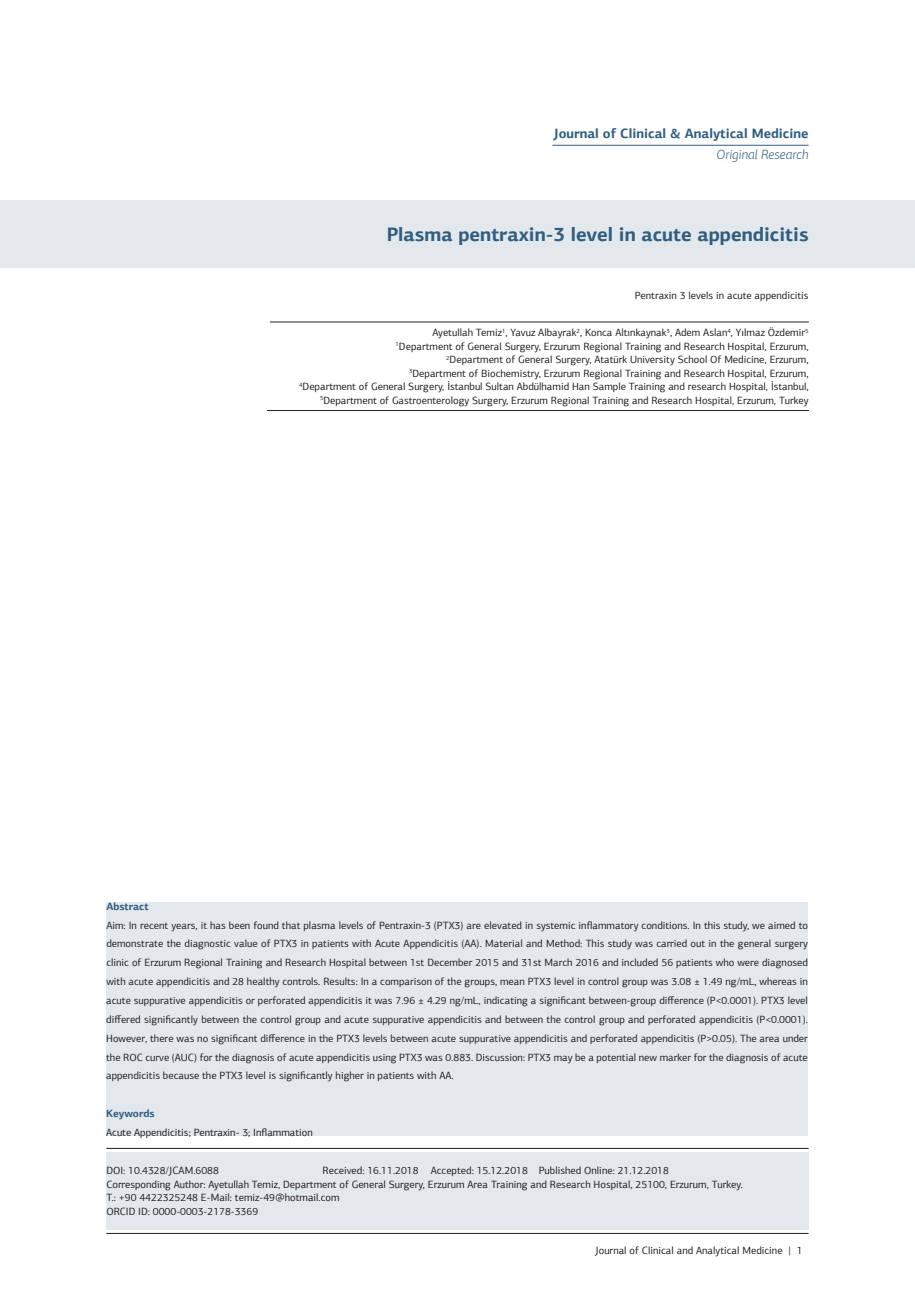
<style>
.page{position:relative;width:915px;height:1306px;background:#fff}
.page>*{position:absolute;margin:0;border:0;box-sizing:border-box;transform-origin:0 0}
.t1{font:700 19.5px "PF Agora Sans Pro";color:#315e80}
.t2{font:700 13.5px "PF Agora Sans Pro";color:#315e80}
.t3{font:italic 300 13.5px "PF Agora Sans Pro";color:#315e80}
.t4{font:10.5px/13.5px "PF Agora Sans Pro";color:#231f20;text-align:right}
.t5{font:700 10.5px "PF Agora Sans Pro";color:#315e80}
</style>
<div class="page">
<hr style="left:106px;top:1233px;width:702px;height:1px;background:#231f20">
<div style="left:0;top:200px;width:914px;height:68px;background:#e2e8eb"></div>
<hr style="left:106px;top:1148px;width:702px;height:1px;background:#231f20">
<hr style="left:270px;top:322px;width:538px;height:1px;background:#231f20">
<hr style="left:552px;top:145px;width:256px;height:1px;background:#315e80">
<hr style="left:267px;top:410px;width:541px;height:1px;background:#231f20">
<div style="left:106px;top:1151px;width:702px;height:78px;background:#e2e8eb"></div>
<div style="left:106px;top:901px;width:701px;height:234px;background:#e2e8eb"></div>
<p class="t2" style="left:553px;top:125px;width:256px">Journal of Clinical &amp; Analytical Medicine</p>
<p class="t3" style="left:716px;top:146px;width:94px">Original Research</p>
<h1 class="t1" style="left:386px;top:222px;width:423px">Plasma pentraxin-3 level in acute appendicitis</h1>
<p class="t4" style="left:634px;top:288px;width:175px">Pentraxin 3 levels in acute appendicitis</p>
<p class="t4" style="left:299px;top:326px;width:510px">Ayetullah Temiz<sup>1</sup>, Yavuz Albayrak<sup>2</sup>, Konca Altınkaynak<sup>3</sup>, Adem Aslan<sup>4</sup>, Yılmaz Özdemir<sup>5<br>1</sup>Department of General Surgery, Erzurum Regional Training and Research Hospital, Erzurum,<br><sup>2</sup>Department of General Surgery, Atatürk University School Of Medicine, Erzurum,<br><sup>3</sup>Department of Biochemistry, Erzurum Regional Training and Research Hospital, Erzurum,<br><sup>4</sup>Department of General Surgery, İstanbul Sultan Abdülhamid Han Sample Training and research Hospital, İstanbul, <sup>5</sup>Department of Gastroenterology Surgery, Erzurum Regional Training and Research Hospital, Erzurum, Turkey</p>
<p class="t5" style="left:106px;top:899px;width:44px">Abstract</p>
<p class="t4" style="left:106px;top:915px;width:703px;line-height:18.9px;text-align:justify">Aim: In recent years, it has been found that plasma levels of Pentraxin-3 (PTX3) are elevated in systemic inflammatory conditions. In this study, we aimed to demonstrate the diagnostic value of PTX3 in patients with Acute Appendicitis (AA). Material and Method: This study was carried out in the general surgery clinic of Erzurum Regional Training and Research Hospital between 1st December 2015 and 31st March 2016 and included 56 patients who were diagnosed with acute appendicitis and 28 healthy controls. Results: In a comparison of the groups, mean PTX3 level in control group was 3.08 ± 1.49 ng/mL, whereas in acute suppurative appendicitis or perforated appendicitis it was 7.96 ± 4.29 ng/mL, indicating a significant between-group difference (P&lt;0.0001). PTX3 level differed significantly between the control group and acute suppurative appendicitis and between the control group and perforated appendicitis (P&lt;0.0001).<br>However, there was no significant difference in the PTX3 levels between acute suppurative appendicitis and perforated appendicitis (P&gt;0.05). The area under the ROC curve (AUC) for the diagnosis of acute appendicitis using PTX3 was 0.883. Discussion: PTX3 may be a potential new marker for the diagnosis of acute appendicitis because the PTX3 level is significantly higher in patients with AA.</p>
<p class="t5" style="left:106px;top:1106px;width:50px">Keywords</p>
<p class="t4" style="left:106px;top:1125px;width:208px">Acute Appendicitis; Pentraxin- 3; Inflammation</p>
<p class="t4" style="left:106px;top:1164px;width:638px;text-align:left;text-indent:216px">Received: 16.11.2018 Accepted: 15.12.2018 Published Online: 21.12.2018<br>Corresponding Author: Ayetullah Temiz, Department of General Surgery, Erzurum Area Training and Research Hospital, 25100, Erzurum, Turkey.<br>T.: +90 4422325248 E-Mail: temiz-49@hotmail.com<br>ORCID ID: 0000-0003-2178-3369</p>
<p class="t4" style="left:106px;top:1164px;width:114px">DOI: 10.4328/JCAM.6088</p>
<p class="t4" style="left:595px;top:1243px;width:208px">Journal of Clinical and Analytical Medicine | 1</p>
</div>
